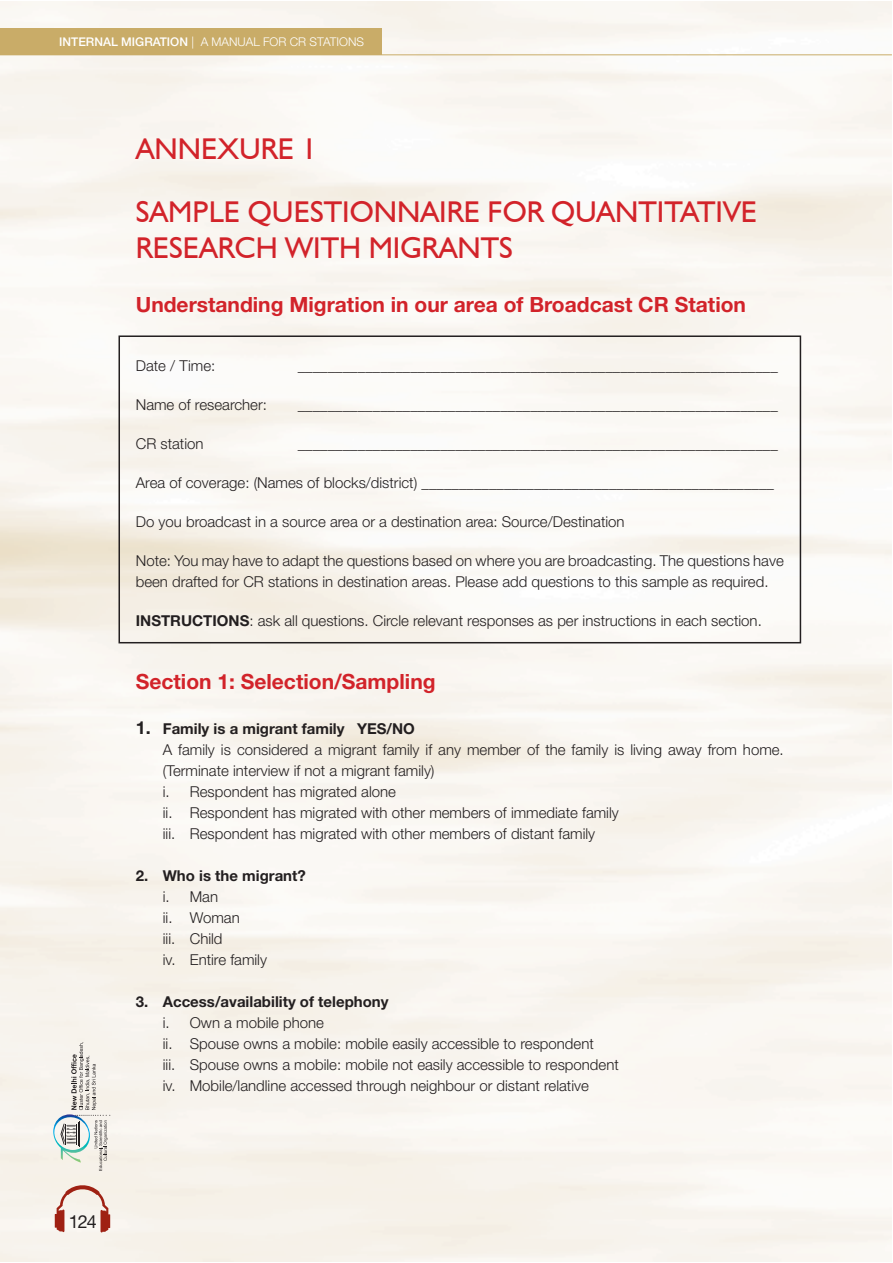
<style>
.page{position:relative;width:893px;height:1263px;background:#fff}
.page>*{position:absolute;margin:0;border:0;box-sizing:border-box;transform-origin:0 0}
.t1{font:30px/63px "Humanist 521 BT";color:#d2232a}
.t2{font:700 21px "Helvetica Neue LT Std";color:#d2232a}
.t3{font:18px "Helvetica Neue LT Std";color:#231f20}
.t4{font:300 15px/21px "Helvetica Neue LT Std";color:#231f20}
.t5{font:700 15px "Helvetica Neue LT Std";color:#231f20}
.t6{font:300 12px "Helvetica Neue LT Std";color:#fff}
.s1{font-weight:500}
.s2{font-weight:700}
.s3{font-weight:700;font-size:18px}
</style>
<div class="page">
<div style="left:1px;top:28px;width:381px;height:27px;background:#c9ac68"></div>
<svg style="left:55px;top:1183px;width:55px;height:49px"></svg>
<hr style="left:1px;top:54px;width:891px;height:1px;background:#c9ac68">
<div style="left:118px;top:335px;width:683px;height:308px;border:2px solid #231f20"></div>
<svg style="left:52px;top:1042px;width:58px;height:129px;background:#ddddd8"></svg>
<p class="t6" style="left:59px;top:38px;width:306px"><span class="s1">INTERNAL MIGRATION</span> | A MANUAL FOR CR STATIONS</p>
<h1 class="t1" style="left:136px;top:117px;width:623px">ANNEXURE 1<br>SAMPLE QUESTIONNAIRE FOR QUANTITATIVE</h1>
<h1 class="t1" style="left:136px;top:216px;width:379px">RESEARCH WITH MIGRANTS</h1>
<h2 class="t2" style="left:136px;top:297px;width:612px">Understanding Migration in our area of Broadcast CR Station</h2>
<p class="t4" style="left:136px;top:356px;width:81px">Date / Time:</p>
<p class="t4" style="left:136px;top:395px;width:133px">Name of researcher:</p>
<p class="t4" style="left:298px;top:356px;width:482px">________________________________________________________________</p>
<p class="t4" style="left:298px;top:395px;width:482px">________________________________________________________________</p>
<p class="t4" style="left:136px;top:434px;width:69px">CR station</p>
<p class="t4" style="left:298px;top:434px;width:481px">________________________________________________________________</p>
<p class="t4" style="left:136px;top:473px;width:640px">Area of coverage: (Names of blocks/district) _______________________________________________</p>
<p class="t4" style="left:136px;top:512px;width:490px">Do you broadcast in a source area or a destination area: Source/Destination</p>
<p class="t4" style="left:136px;top:551px;width:649px">Note: You may have to adapt the questions based on where you are broadcasting. The questions have been drafted for CR stations in destination areas. Please add questions to this sample as required.</p>
<p class="t4" style="left:136px;top:611px;width:627px"><span class="s2">INSTRUCTIONS</span>: ask all questions. Circle relevant responses as per instructions in each section.</p>
<h2 class="t2" style="left:136px;top:674px;width:301px">Section 1: Selection/Sampling</h2>
<p class="t4" style="left:163px;top:720px;width:622px;text-indent:-27px"><span class="s3">1.</span> <span class="s2">Family is a migrant family YES/NO<br></span>A family is considered a migrant family if any member of the family is living away from home. (Terminate interview if not a migrant family)<br>i. Respondent has migrated alone<br>ii. Respondent has migrated with other members of immediate family<br>iii. Respondent has migrated with other members of distant family</p>
<p class="t5" style="left:136px;top:870px;width:172px">2. Who is the migrant?</p>
<p class="t4" style="left:163px;top:888px;width:106px">i. Man<br>ii. Woman<br>iii. Child<br>iv. Entire family</p>
<p class="t5" style="left:136px;top:996px;width:254px">3. Access/availability of telephony</p>
<p class="t4" style="left:163px;top:1014px;width:457px">i. Own a mobile phone<br>ii. Spouse owns a mobile: mobile easily accessible to respondent<br>iii. Spouse owns a mobile: mobile not easily accessible to respondent iv. Mobile/landline accessed through neighbour or distant relative</p>
<p class="t3" style="left:69px;top:1212px;width:30px">124</p>
</div>
